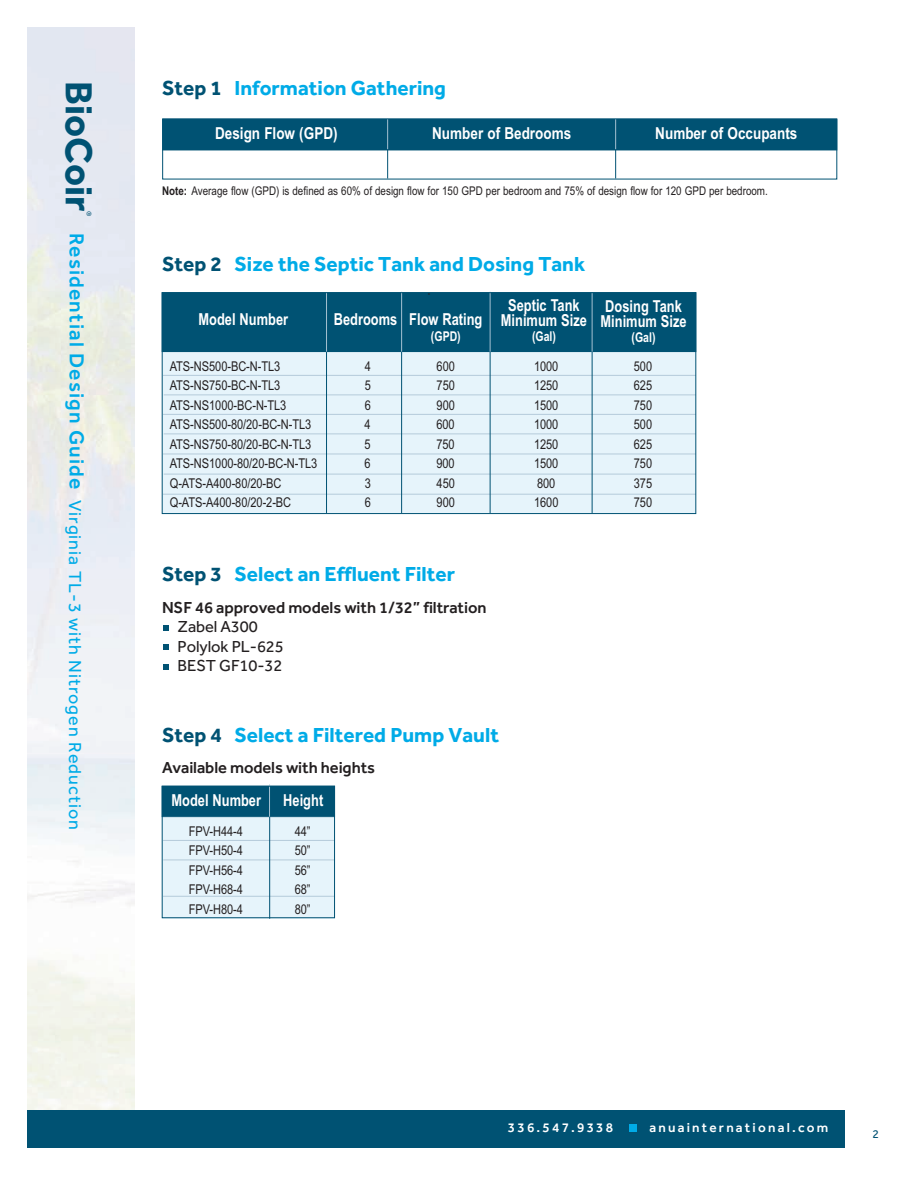
<style>
.page{position:relative;width:918px;height:1188px;background:#fff}
.page>*{position:absolute;margin:0;border:0;box-sizing:border-box;transform-origin:0 0}
.t1{font:700 39px "Effra";color:#005273}
.t2{font:700 21px "Effra";color:#00abe7}
.t3{font:18px "Effra";letter-spacing:.055em;color:#00abe7}
.t4{font:700 16.5px/15px "Arial Narrow";color:#fff;text-align:center;scale:.95 1}
.t5{font:500 16.5px "Effra";letter-spacing:-.005em;color:#231f20}
.t6{font:700 16.5px "Arial Narrow";color:#fff}
.t7{font:16.5px/19.5px "Effra";letter-spacing:-.005em;color:#231f20}
.t8{font:13.5px "Arial Narrow";letter-spacing:-.005em;color:#231f20}
.t9{font:500 13.5px "Effra";letter-spacing:.165em;color:#fff}
.t10{font:700 13.5px "Arial Narrow";color:#fff;scale:.95 1}
.t11{font:12px "Arial Narrow";color:#231f20}
.t12{font:12px "Effra";color:#005273}
.t13{font:6.75px "Effra";color:#005273}
.t14{font:700 3px "Effra";color:#231f20}
.s1{font-weight:500;font-size:21px}
.s2{color:#005273}
.s3{font-weight:700}
</style>
<div class="page">
<div style="left:27px;top:1110px;width:818px;height:38px;background:#005273"></div>
<div style="left:629px;top:1124px;width:8px;height:8px;background:#00abe7"></div>
<div style="left:162px;top:352px;width:534px;height:161px;background:#e6f4fb"></div>
<hr style="left:163px;top:375px;width:533px;height:1px;background:#b5cbda">
<hr style="left:164px;top:395px;width:532px;height:1px;background:#b5cbda">
<hr style="left:163px;top:414px;width:533px;height:1px;background:#b5cbda">
<hr style="left:164px;top:434px;width:532px;height:1px;background:#b5cbda">
<hr style="left:163px;top:454px;width:533px;height:1px;background:#b5cbda">
<hr style="left:164px;top:474px;width:532px;height:1px;background:#b5cbda">
<hr style="left:163px;top:494px;width:533px;height:1px;background:#b5cbda">
<div style="left:162px;top:293px;width:534px;height:58px;background:#005273"></div>
<div style="left:162px;top:293px;width:534px;height:59px;border:1px solid #005273"></div>
<hr style="left:326px;top:351px;width:1px;height:162px;background:#005273">
<hr style="left:401px;top:351px;width:1px;height:162px;background:#005273">
<hr style="left:490px;top:351px;width:1px;height:162px;background:#005273">
<hr style="left:592px;top:351px;width:1px;height:162px;background:#005273">
<hr style="left:326px;top:293px;width:1px;height:59px;background:#a4c1d2">
<hr style="left:401px;top:292px;width:1px;height:60px;background:#a4c1d2">
<hr style="left:490px;top:292px;width:1px;height:60px;background:#a4c1d2">
<hr style="left:592px;top:293px;width:1px;height:59px;background:#a4c1d2">
<div style="left:162px;top:293px;width:534px;height:221px;border:1px solid #005273"></div>
<div style="left:163px;top:119px;width:674px;height:31px;background:#005273"></div>
<div style="left:162px;top:119px;width:675px;height:60px;border:1px solid #005273"></div>
<hr style="left:615px;top:119px;width:1px;height:30px;background:#a4c1d2">
<svg style="left:615px;top:149px;width:1px;height:29px"></svg>
<hr style="left:387px;top:119px;width:1px;height:30px;background:#a4c1d2">
<svg style="left:387px;top:149px;width:1px;height:29px"></svg>
<div style="left:162px;top:817px;width:173px;height:101px;background:#e6f4fb"></div>
<hr style="left:163px;top:840px;width:172px;height:1px;background:#b5cbda">
<hr style="left:163px;top:860px;width:172px;height:1px;background:#b5cbda">
<hr style="left:163px;top:896px;width:172px;height:1px;background:#b5cbda">
<div style="left:162px;top:786px;width:172px;height:30px;background:#005273"></div>
<div style="left:162px;top:786px;width:173px;height:31px;border:1px solid #005273"></div>
<hr style="left:269px;top:816px;width:1px;height:103px;background:#005273">
<hr style="left:269px;top:785px;width:1px;height:32px;background:#a4c1d2">
<div style="left:162px;top:786px;width:173px;height:132px;border:1px solid #005273"></div>
<svg style="left:164px;top:625px;width:5px;height:6px"></svg>
<svg style="left:164px;top:644px;width:5px;height:6px"></svg>
<svg style="left:164px;top:664px;width:5px;height:6px"></svg>
<h1 class="t1" style="left:103px;top:81px;width:132px;rotate:90deg">BioCoir</h1>
<p class="t13" style="left:93px;top:211px;width:7px;rotate:90deg">®</p>
<h3 class="t3" style="left:86px;top:233px;width:598px;rotate:90deg"><span class="s1">Residential Design Guide</span> Virginia TL-3 with Nitrogen Reduction</h3>
<h2 class="t2" style="left:162px;top:75px;width:286px"><span class="s2">Step 1</span> Information Gathering</h2>
<p class="t6" style="left:215px;top:123px;width:124px">Design Flow (GPD)</p>
<p class="t6" style="left:432px;top:123px;width:141px">Number of Bedrooms</p>
<p class="t6" style="left:655px;top:123px;width:144px">Number of Occupants</p>
<p class="t11" style="left:162px;top:184px;width:607px"><span class="s3">Note:</span> Average flow (GPD) is defined as 60% of design flow for 150 GPD per bedroom and 75% of design flow for 120 GPD per bedroom.</p>
<h2 class="t2" style="left:162px;top:251px;width:425px"><span class="s2">Step 2</span> Size the Septic Tank and Dosing Tank</h2>
<p class="t4" style="left:199px;top:312px;width:96px">Model Number</p>
<p class="t4" style="left:409px;top:312px;width:79px">Flow Rating</p>
<p class="t10" style="left:431px;top:329px;width:33px">(GPD)</p>
<p class="t14" style="left:428px;top:292px;width:3px">X</p>
<p class="t4" style="left:501px;top:298px;width:92px">Septic Tank<br>Minimum Size</p>
<p class="t10" style="left:532px;top:329px;width:27px">(Gal)</p>
<p class="t4" style="left:334px;top:312px;width:68px">Bedrooms</p>
<p class="t4" style="left:601px;top:299px;width:92px;text-align:left">Dosing Tank<br>Minimum Size</p>
<p class="t10" style="left:632px;top:329px;width:27px">(Gal)</p>
<p class="t8" style="left:170px;top:358px;width:112px">ATS-NS500-BC-N-TL3</p>
<p class="t8" style="left:365px;top:358px;width:8px">4</p>
<p class="t8" style="left:437px;top:358px;width:20px">600</p>
<p class="t8" style="left:534px;top:358px;width:26px">1000</p>
<p class="t8" style="left:634px;top:358px;width:20px">500</p>
<p class="t8" style="left:170px;top:378px;width:112px">ATS-NS750-BC-N-TL3</p>
<p class="t8" style="left:365px;top:378px;width:8px">5</p>
<p class="t8" style="left:437px;top:378px;width:20px">750</p>
<p class="t8" style="left:534px;top:378px;width:26px">1250</p>
<p class="t8" style="left:634px;top:378px;width:20px">625</p>
<p class="t8" style="left:170px;top:397px;width:118px">ATS-NS1000-BC-N-TL3</p>
<p class="t8" style="left:365px;top:397px;width:8px">6</p>
<p class="t8" style="left:437px;top:397px;width:20px">900</p>
<p class="t8" style="left:534px;top:397px;width:26px">1500</p>
<p class="t8" style="left:634px;top:397px;width:20px">750</p>
<p class="t8" style="left:170px;top:417px;width:143px">ATS-NS500-80/20-BC-N-TL3</p>
<p class="t8" style="left:365px;top:417px;width:8px">4</p>
<p class="t8" style="left:436px;top:417px;width:20px">600</p>
<p class="t8" style="left:534px;top:417px;width:26px">1000</p>
<p class="t8" style="left:634px;top:417px;width:20px">500</p>
<p class="t8" style="left:170px;top:436px;width:143px">ATS-NS750-80/20-BC-N-TL3</p>
<p class="t8" style="left:365px;top:436px;width:8px">5</p>
<p class="t8" style="left:436px;top:436px;width:20px">750</p>
<p class="t8" style="left:534px;top:436px;width:26px">1250</p>
<p class="t8" style="left:634px;top:436px;width:20px">625</p>
<p class="t8" style="left:170px;top:455px;width:149px">ATS-NS1000-80/20-BC-N-TL3</p>
<p class="t8" style="left:365px;top:455px;width:8px">6</p>
<p class="t8" style="left:436px;top:455px;width:20px">900</p>
<p class="t8" style="left:534px;top:455px;width:26px">1500</p>
<p class="t8" style="left:634px;top:455px;width:20px">750</p>
<p class="t8" style="left:170px;top:475px;width:113px">Q-ATS-A400-80/20-BC</p>
<p class="t8" style="left:365px;top:475px;width:8px">3</p>
<p class="t8" style="left:437px;top:475px;width:20px">450</p>
<p class="t8" style="left:537px;top:475px;width:20px">800</p>
<p class="t8" style="left:634px;top:475px;width:20px">375</p>
<p class="t8" style="left:170px;top:494px;width:123px">Q-ATS-A400-80/20-2-BC</p>
<p class="t8" style="left:365px;top:494px;width:8px">6</p>
<p class="t8" style="left:437px;top:494px;width:20px">900</p>
<p class="t8" style="left:534px;top:494px;width:26px">1600</p>
<p class="t8" style="left:634px;top:494px;width:20px">750</p>
<h2 class="t2" style="left:162px;top:561px;width:295px"><span class="s2">Step 3</span> Select an Effluent Filter</h2>
<p class="t5" style="left:162px;top:597px;width:326px">NSF 46 approved models with 1/32” filtration</p>
<p class="t7" style="left:178px;top:617px;width:108px">Zabel A300<br>Polylok PL-625<br>BEST GF10-32</p>
<h2 class="t2" style="left:162px;top:722px;width:339px"><span class="s2">Step 4</span> Select a Filtered Pump Vault</h2>
<p class="t5" style="left:162px;top:758px;width:215px">Available models with heights</p>
<p class="t4" style="left:171px;top:793px;width:96px">Model Number</p>
<p class="t4" style="left:283px;top:793px;width:44px">Height</p>
<p class="t8" style="left:189px;top:823px;width:56px">FPV-H44-4</p>
<p class="t8" style="left:295px;top:823px;width:17px">44”</p>
<p class="t8" style="left:189px;top:843px;width:56px">FPV-H50-4</p>
<p class="t8" style="left:295px;top:843px;width:17px">50”</p>
<p class="t8" style="left:189px;top:862px;width:56px">FPV-H56-4</p>
<p class="t8" style="left:295px;top:862px;width:17px">56”</p>
<p class="t8" style="left:189px;top:882px;width:56px">FPV-H68-4</p>
<p class="t8" style="left:295px;top:882px;width:17px">68”</p>
<p class="t8" style="left:189px;top:901px;width:56px">FPV-H80-4</p>
<p class="t8" style="left:295px;top:901px;width:17px">80”</p>
<p class="t9" style="left:508px;top:1119px;width:107px">336.547.9338</p>
<p class="t9" style="left:649px;top:1119px;width:180px">anuainternational.com</p>
<p class="t12" style="left:872px;top:1126px;width:8px">2</p>
</div>
